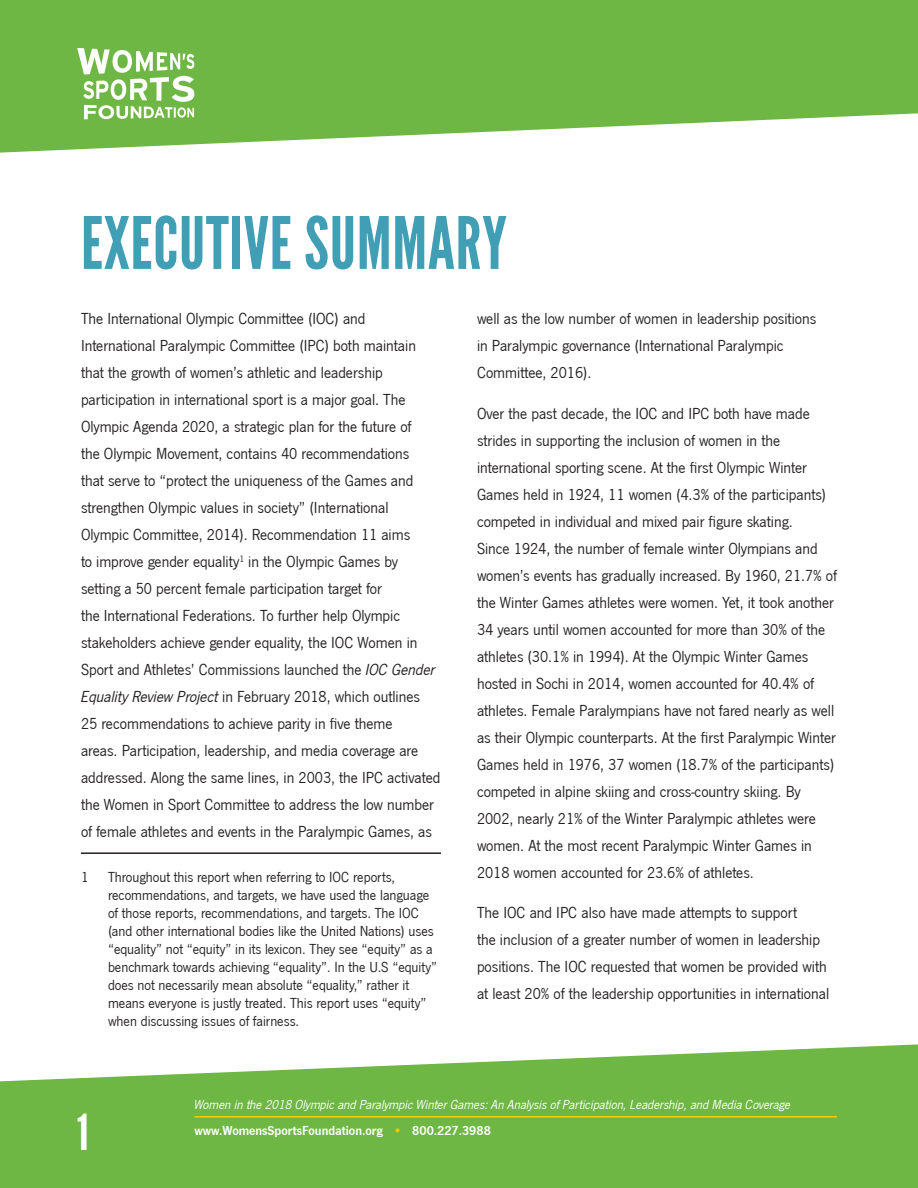
<style>
.page{position:relative;width:918px;height:1188px;background:#fff}
.page>*{position:absolute;margin:0;border:0;box-sizing:border-box;transform-origin:0 0}
.Section_head{font:72px "League Gothic";letter-spacing:.01em;color:#419fb5}
.t1{font:49.5px "League Gothic";color:#fff}
.t2{font:16.5px/27px "News Got";color:#231f20}
.Footnote{font:15px/18px "News Got";color:#231f20}
.t3{font:italic 13.5px "News Got";color:#fff}
.t4{font:13.5px "News Got Dem";color:#fff}
.s1{font-style:italic}
.s2{color:#fc0}
</style>
<div class="page">
<svg style="left:0;top:0;width:918px;height:153px;background:#82c05d"></svg>
<svg style="left:0;top:1044px;width:918px;height:144px;background:#82c05c"></svg>
<svg style="left:77px;top:48px;width:117px;height:71px"></svg>
<hr style="left:194px;top:1116px;width:643px;height:2px;background:#fc0">
<hr style="left:81px;top:852px;width:360px;height:2px;background:#231f20">
<p class="Section_head" style="left:81px;top:202px;width:427px">EXECUTIVE SUMMARY</p>
<p class="t2" style="left:81px;top:306px;width:361px">The International Olympic Committee (IOC) and International Paralympic Committee (IPC) both maintain that the growth of women’s athletic and leadership participation in international sport is a major goal. The Olympic Agenda 2020, a strategic plan for the future of<br>the Olympic Movement, contains 40 recommendations<br>that serve to “protect the uniqueness of the Games and strengthen Olympic values in society” (International Olympic Committee, 2014). Recommendation 11 aims<br>to improve gender equality<sup>1</sup> in the Olympic Games by setting a 50 percent female participation target for<br>the International Federations. To further help Olympic stakeholders achieve gender equality, the IOC Women in Sport and Athletes’ Commissions launched the <span class="s1">IOC Gender Equality Review Project</span> in February 2018, which outlines 25 recommendations to achieve parity in five theme<br>areas. Participation, leadership, and media coverage are addressed. Along the same lines, in 2003, the IPC activated the Women in Sport Committee to address the low number of female athletes and events in the Paralympic Games, as</p>
<p class="Footnote" style="left:81px;top:868px;width:9px">1</p>
<p class="Footnote" style="left:108px;top:868px;width:331px">Throughout this report when referring to IOC reports, recommendations, and targets, we have used the language of those reports, recommendations, and targets. The IOC (and other international bodies like the United Nations) uses “equality” not “equity” in its lexicon. They see “equity” as a benchmark towards achieving “equality”. In the U.S “equity” does not necessarily mean absolute “equality,” rather it means everyone is justly treated. This report uses “equity” when discussing issues of fairness.</p>
<p class="t2" style="left:477px;top:306px;width:341px">well as the low number of women in leadership positions in Paralympic governance (International Paralympic<br>Committee, 2016).</p>
<p class="t2" style="left:477px;top:400px;width:361px">Over the past decade, the IOC and IPC both have made strides in supporting the inclusion of women in the international sporting scene. At the first Olympic Winter Games held in 1924, 11 women (4.3% of the participants) competed in individual and mixed pair figure skating.<br>Since 1924, the number of female winter Olympians and women’s events has gradually increased. By 1960, 21.7% of the Winter Games athletes were women. Yet, it took another 34 years until women accounted for more than 30% of the athletes (30.1% in 1994). At the Olympic Winter Games hosted in Sochi in 2014, women accounted for 40.4% of athletes. Female Paralympians have not fared nearly as well as their Olympic counterparts. At the first Paralympic Winter Games held in 1976, 37 women (18.7% of the participants) competed in alpine skiing and cross-country skiing. By 2002, nearly 21% of the Winter Paralympic athletes were women. At the most recent Paralympic Winter Games in 2018 women accounted for 23.6% of athletes.</p>
<p class="t2" style="left:477px;top:900px;width:354px">The IOC and IPC also have made attempts to support<br>the inclusion of a greater number of women in leadership positions. The IOC requested that women be provided with at least 20% of the leadership opportunities in international</p>
<h2 class="t1" style="left:77px;top:1104px;width:13px">1</h2>
<p class="t3" style="left:194px;top:1097px;width:598px">Women in the 2018 Olympic and Paralympic Winter Games: An Analysis of Participation, Leadership, and Media Coverage</p>
<p class="t4" style="left:194px;top:1123px;width:298px">www.WomensSportsFoundation.org <span class="s2">•</span> 800.227.3988</p>
</div>
